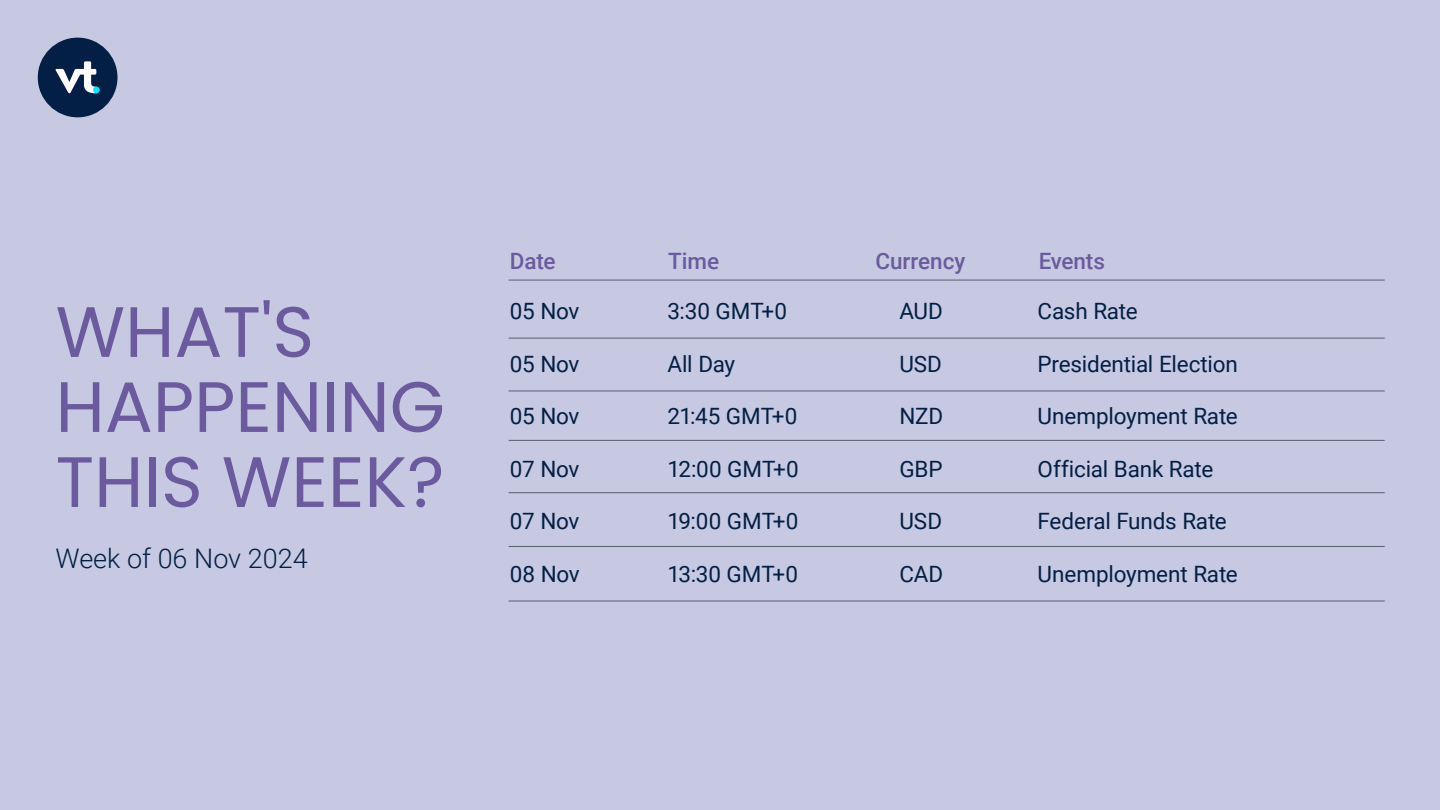
<style>
.page{position:relative;width:1440px;height:810px;background:#c7c9e2}
.page>*{position:absolute;margin:0;border:0;box-sizing:border-box;transform-origin:0 0}
.t1{font:71.25px/75px "Poppins";color:#6b5a9d}
.t2{font:300 27px "Roboto";color:#031f45}
.t3{font:22.5px "Roboto";letter-spacing:-.01em;color:#031f45}
.t4{font:500 22.5px "Roboto";letter-spacing:-.005em;color:#6b5a9d}
</style>
<div class="page">
<hr style="left:509px;top:280px;width:876px;height:1px;background:#54606e">
<hr style="left:509px;top:391px;width:876px;height:1px;background:#54606e">
<hr style="left:509px;top:492px;width:876px;height:1px;background:#54606e">
<hr style="left:509px;top:338px;width:876px;height:1px;background:#54606e">
<hr style="left:509px;top:440px;width:876px;height:1px;background:#54606e">
<hr style="left:509px;top:601px;width:876px;height:1px;background:#54606e">
<hr style="left:509px;top:546px;width:876px;height:1px;background:#54606e">
<div style="left:38px;top:38px;width:79px;height:79px;background:#031f45;border-radius:50%"></div>
<svg style="left:55px;top:61px;width:43px;height:32px"></svg>
<div style="left:93px;top:87px;width:7px;height:6px;background:#00eaff;border-radius:50%"></div>
<h1 class="t1" style="left:56px;top:295px;width:391px">WHAT'S<br>HAPPENING<br>THIS WEEK?</h1>
<p class="t2" style="left:56px;top:539px;width:254px">Week of 06 Nov 2024</p>
<p class="t4" style="left:510px;top:246px;width:47px">Date</p>
<p class="t4" style="left:668px;top:246px;width:52px">Time</p>
<p class="t4" style="left:876px;top:246px;width:91px">Currency</p>
<p class="t4" style="left:1039px;top:246px;width:68px">Events</p>
<p class="t3" style="left:510px;top:295px;width:71px">05 Nov</p>
<p class="t3" style="left:667px;top:295px;width:121px">3:30 GMT+0</p>
<p class="t3" style="left:899px;top:295px;width:45px">AUD</p>
<p class="t3" style="left:1038px;top:295px;width:102px">Cash Rate</p>
<p class="t3" style="left:510px;top:348px;width:71px">05 Nov</p>
<p class="t3" style="left:667px;top:348px;width:69px">All Day</p>
<p class="t3" style="left:899px;top:348px;width:44px">USD</p>
<p class="t3" style="left:1038px;top:348px;width:202px">Presidential Election</p>
<p class="t3" style="left:510px;top:400px;width:71px">05 Nov</p>
<p class="t3" style="left:667px;top:400px;width:131px">21:45 GMT+0</p>
<p class="t3" style="left:899px;top:400px;width:45px">NZD</p>
<p class="t3" style="left:1038px;top:400px;width:202px">Unemployment Rate</p>
<p class="t3" style="left:510px;top:453px;width:71px">07 Nov</p>
<p class="t3" style="left:667px;top:453px;width:133px">12:00 GMT+0</p>
<p class="t3" style="left:899px;top:453px;width:45px">GBP</p>
<p class="t3" style="left:1038px;top:453px;width:177px">Official Bank Rate</p>
<p class="t3" style="left:510px;top:505px;width:71px">07 Nov</p>
<p class="t3" style="left:667px;top:505px;width:132px">19:00 GMT+0</p>
<p class="t3" style="left:899px;top:505px;width:44px">USD</p>
<p class="t3" style="left:1038px;top:505px;width:191px">Federal Funds Rate</p>
<p class="t3" style="left:510px;top:558px;width:71px">08 Nov</p>
<p class="t3" style="left:667px;top:558px;width:132px">13:30 GMT+0</p>
<p class="t3" style="left:899px;top:558px;width:45px">CAD</p>
<p class="t3" style="left:1038px;top:558px;width:202px">Unemployment Rate</p>
</div>
